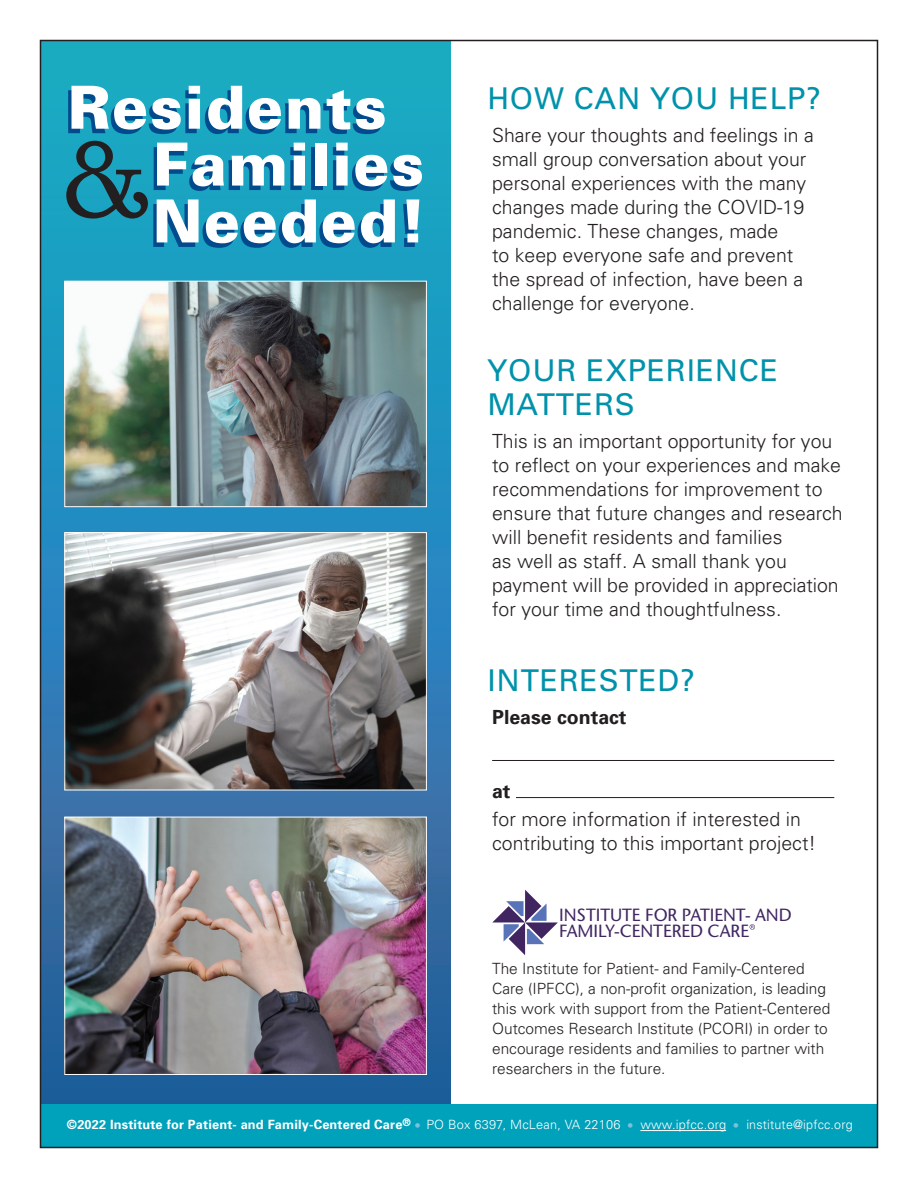
<style>
.page{position:relative;width:918px;height:1188px;background:#fff}
.page>*{position:absolute;margin:0;border:0;box-sizing:border-box;transform-origin:0 0}
.t1{font:110.4px "Bookman Old Style";color:#231f20}
.t2{font:900 59.55px/56.8px "Univers";letter-spacing:.025em;color:#fff}
.t3{font:30px/33.8px "Univers";letter-spacing:.025em;color:#0092ab}
.t4{font:300 19.5px/24px "Univers";color:#231f20}
.t5{font:700 19.5px "Univers";color:#231f20}
.t6{font:500 17.7px/16.8px "Stone Sans ITC Std";letter-spacing:-.005em;color:#412662}
.t7{font:300 15.45px/20px "Univers";color:#231f20}
.t8{font:300 12.75px "Univers";letter-spacing:.015em;color:#fff}
.s1{font-weight:700}
.s2{color:#7bc1dc}
</style>
<div class="page">
<svg style="left:43px;top:43px;width:408px;height:1061px;background:#2093ba"></svg>
<svg style="left:492px;top:890px;width:66px;height:65px"></svg>
<svg style="left:750px;top:924px;width:5px;height:6px"></svg>
<img style="left:66px;top:534px;width:359px;height:254px">
<div style="left:64px;top:532px;width:363px;height:258px;border:1px solid #fff"></div>
<img style="left:66px;top:283px;width:359px;height:222px">
<div style="left:64px;top:281px;width:363px;height:226px;border:1px solid #fff"></div>
<img style="left:66px;top:819px;width:359px;height:254px">
<div style="left:64px;top:817px;width:363px;height:258px;border:1px solid #fff"></div>
<hr style="left:492px;top:760px;width:342px;height:1px;background:#231f20">
<hr style="left:516px;top:797px;width:318px;height:1px;background:#231f20">
<div style="left:40px;top:1104px;width:838px;height:44px;background:#00a2bb"></div>
<hr style="left:640px;top:1130px;width:86px;height:1px;background:#fff">
<h2 class="t2" style="left:153px;top:78px;width:275px;text-indent:-85px">Residents<br>Families<br>Needed!</h2>
<h3 class="t3" style="left:488px;top:81px;width:335px">HOW CAN YOU HELP?</h3>
<p class="t4" style="left:492px;top:123px;width:323px">Share your thoughts and feelings in a small group conversation about your personal experiences with the many changes made during the COVID-19 pandemic. These changes, made<br>to keep everyone safe and prevent the spread of infection, have been a challenge for everyone.</p>
<h1 class="t1" style="left:61px;top:116px;width:90px">&amp;</h1>
<h3 class="t3" style="left:488px;top:353px;width:292px">YOUR EXPERIENCE<br>MATTERS</h3>
<p class="t4" style="left:492px;top:428px;width:352px">This is an important opportunity for you to reflect on your experiences and make recommendations for improvement to ensure that future changes and research will benefit residents and families<br>as well as staff. A small thank you payment will be provided in appreciation for your time and thoughtfulness.</p>
<h3 class="t3" style="left:488px;top:663px;width:209px">INTERESTED?</h3>
<p class="t5" style="left:492px;top:704px;width:136px">Please contact</p>
<p class="t5" style="left:492px;top:778px;width:20px">at</p>
<p class="t4" style="left:492px;top:807px;width:325px">for more information if interested in contributing to this important project!</p>
<p class="t6" style="left:559px;top:906px;width:234px">INSTITUTE FOR PATIENT- AND<br>FAMILY-CENTERED CARE</p>
<p class="t7" style="left:492px;top:958px;width:340px">The Institute for Patient- and Family-Centered Care (IPFCC), a non-profit organization, is leading this work with support from the Patient-Centered Outcomes Research Institute (PCORI) in order to encourage residents and families to partner with researchers in the future.</p>
<p class="t8" style="left:67px;top:1117px;width:787px"><span class="s1">©2022 Institute for Patient- and Family-Centered Care</span><sup>®</sup> <span class="s2">•</span> PO Box 6397, McLean, VA 22106 <span class="s2">•</span> www.ipfcc.org <span class="s2">•</span> institute@ipfcc.org</p>
</div>
